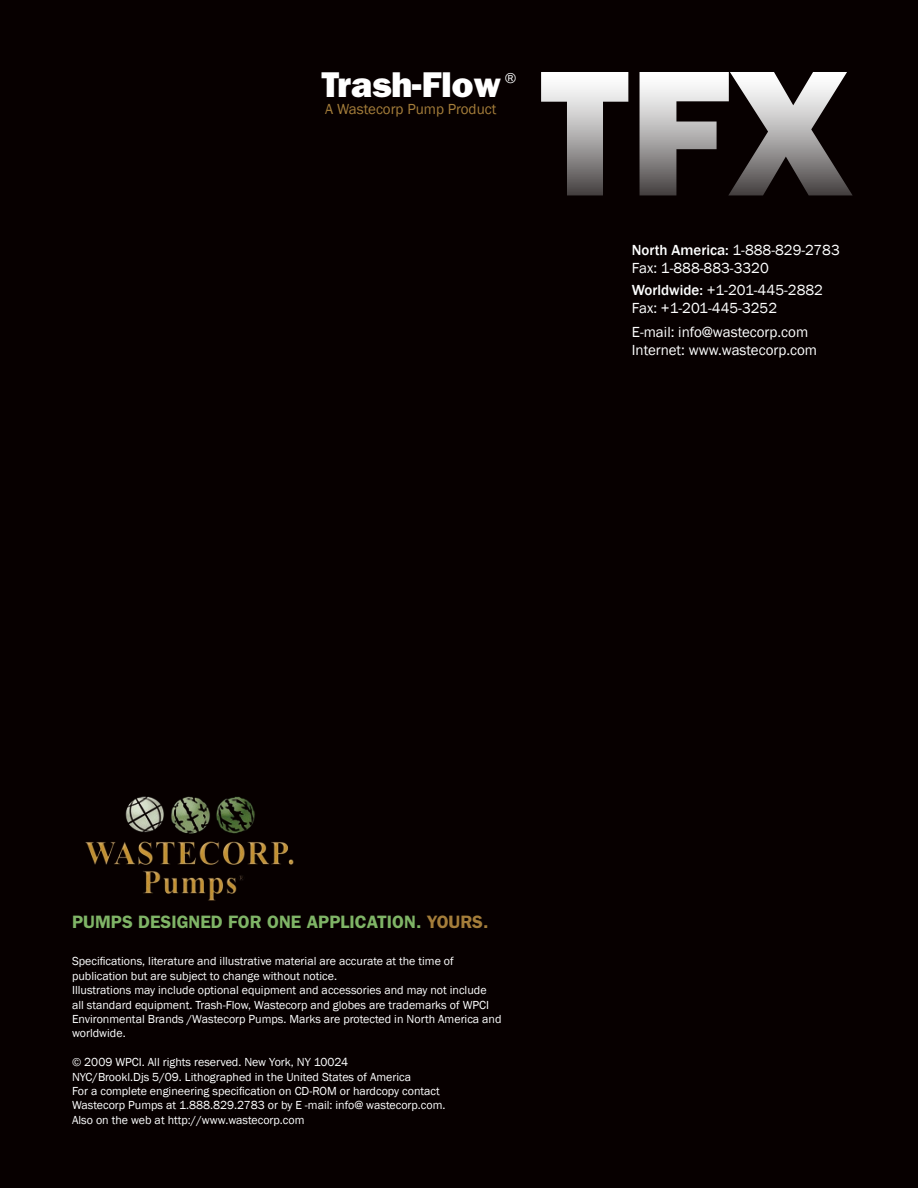
<style>
.page{position:relative;width:918px;height:1188px;background:#070000}
.page>*{position:absolute;margin:0;border:0;box-sizing:border-box;transform-origin:0 0}
.t1{font:180px "ITC Franklin Gothic Std Hvy";color:#fff}
.t2{font:36px "ITC Franklin Gothic Std Hvy";color:#fff}
.t3{font:600 18px "ITC Franklin Gothic Std";color:#7fb466}
.t4{font:15px "Franklin Gothic";color:#fff}
.t5{font:15px "Franklin Gothic";color:#a47d3a}
.t6{font:12px/14.4px "Franklin Gothic";color:#fff}
.s1{font-weight:500}
.s2{color:#a47d3a}
</style>
<div class="page">
<img style="left:85px;top:796px;width:209px;height:105px">
<p class="t2" style="left:321px;top:63px;width:182px">Trash-Flow</p>
<p class="t4" style="left:505px;top:68px;width:13px">®</p>
<p class="t5" style="left:325px;top:100px;width:173px">A Wastecorp Pump Product</p>
<h1 class="t1" style="left:540px;top:28px;width:315px">TFX</h1>
<p class="t4" style="left:632px;top:240px;width:210px"><span class="s1">North America:</span> 1-888-829-2783</p>
<p class="t4" style="left:632px;top:258px;width:139px">Fax: 1-888-883-3320</p>
<p class="t4" style="left:632px;top:281px;width:193px"><span class="s1">Worldwide:</span> +1-201-445-2882</p>
<p class="t4" style="left:632px;top:299px;width:147px">Fax: +1-201-445-3252</p>
<p class="t4" style="left:632px;top:323px;width:178px">E-mail: info@wastecorp.com</p>
<p class="t4" style="left:632px;top:341px;width:187px">Internet: www.wastecorp.com</p>
<p class="t3" style="left:72px;top:911px;width:418px">PUMPS DESIGNED FOR ONE APPLICATION. <span class="s2">YOURS.</span></p>
<p class="t6" style="left:72px;top:954px;width:383px">Specifications, literature and illustrative material are accurate at the time of</p>
<p class="t6" style="left:72px;top:969px;width:267px">publication but are subject to change without notice.</p>
<p class="t6" style="left:72px;top:983px;width:416px">Illustrations may include optional equipment and accessories and may not include</p>
<p class="t6" style="left:72px;top:998px;width:431px">all standard equipment. Trash-Flow, Wastecorp and globes are trademarks of WPCI<br>Environmental Brands /Wastecorp Pumps. Marks are protected in North America and worldwide.</p>
<p class="t6" style="left:72px;top:1055px;width:278px">© 2009 WPCI. All rights reserved. New York, NY 10024</p>
<p class="t6" style="left:72px;top:1070px;width:341px">NYC/Brookl.Djs 5/09. Lithographed in the United States of America</p>
<p class="t6" style="left:72px;top:1084px;width:369px">For a complete engineering specification on CD-ROM or hardcopy contact</p>
<p class="t6" style="left:72px;top:1098px;width:375px">Wastecorp Pumps at 1.888.829.2783 or by E -mail: info@ wastecorp.com.</p>
<p class="t6" style="left:72px;top:1113px;width:234px">Also on the web at http://www.wastecorp.com</p>
</div>
